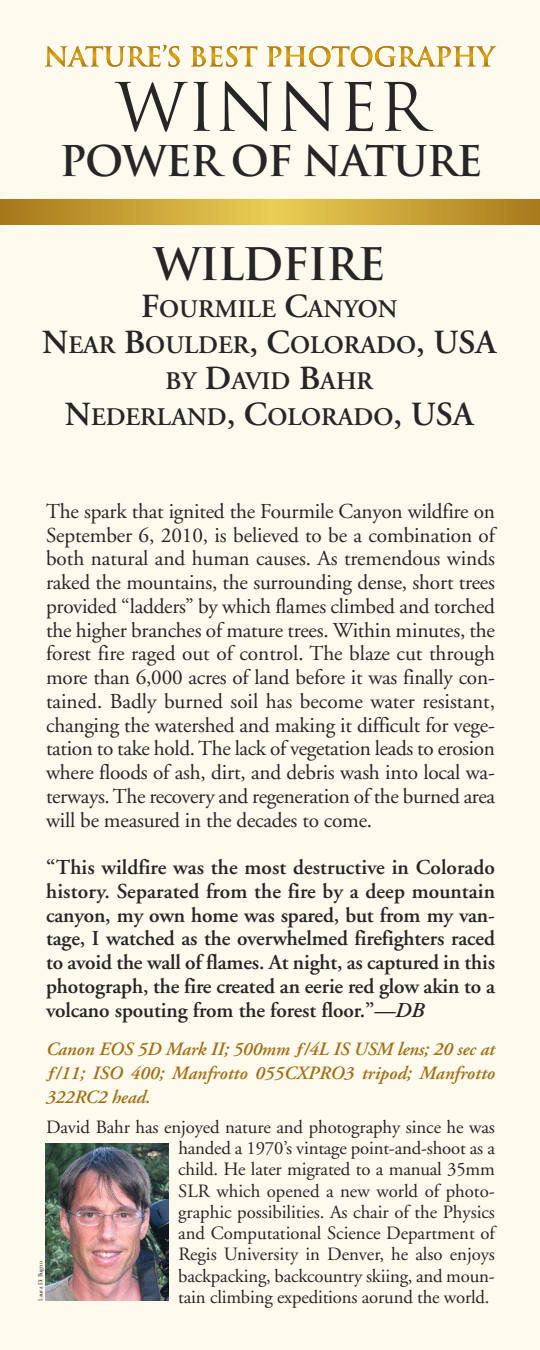
<style>
.page{position:relative;width:540px;height:1350px;background:#fefaed}
.page>*{position:absolute;margin:0;border:0;box-sizing:border-box;transform-origin:0 0}
.t1{font:65px "Trajan";color:#272627}
.t2{font:700 43.75px "Trajan";letter-spacing:-.035em;color:#272627}
.t3{font:700 41.25px "Trajan";letter-spacing:-.035em;color:#272627}
.t4{font:600 25.25px/36.2px "Adobe Garamond";color:#272627;text-align:center}
.t5{font:21.25px/23.8px "Adobe Garamond";letter-spacing:-.01em;color:#272627;text-align:justify}
.t6{font:600 21.25px/23.8px "Adobe Garamond";letter-spacing:-.005em;color:#272627;text-align:justify}
.t7{font:18.75px/21.2px "Adobe Garamond";letter-spacing:-.01em;color:#272627;text-align:justify}
.t8{font:italic 600 18.75px/23.8px "Adobe Garamond";letter-spacing:.005em;color:#a16f15;text-align:justify}
.t9{font:6.25px "Adobe Garamond";color:#272627}
.s1{font-size:33.75px}
.s2{font-style:italic}
</style>
<div class="page">
<img style="left:45px;top:1144px;width:123px;height:157px">
<svg style="left:45px;top:46px;width:177px;height:20px"></svg>
<svg style="left:0;top:199px;width:540px;height:25px;background:#c8a237"></svg>
<h1 class="t1" style="left:115px;top:70px;width:313px">WINNER</h1>
<h3 class="t3" style="left:60px;top:138px;width:425px">POWER OF NATURE</h3>
<h2 class="t2" style="left:153px;top:240px;width:233px">WILDFIRE</h2>
<p class="t4" style="left:42px;top:293px;width:456px"><span class="s1">F</span>OURMILE <span class="s1">C</span>ANYON<br><span class="s1">N</span>EAR <span class="s1">B</span>OULDER<span class="s1">, C</span>OLORADO<span class="s1">, USA<br></span>BY <span class="s1">D</span>AVID <span class="s1">B</span>AHR<br><span class="s1">N</span>EDERLAND<span class="s1">, C</span>OLORADO<span class="s1">, USA</span></p>
<p class="t5" style="left:46px;top:501px;width:450px">The spark that ignited the Fourmile Canyon wildfire on September 6, 2010, is believed to be a combination of both natural and human causes. As tremendous winds raked the mountains, the surrounding dense, short trees provided “ladders” by which flames climbed and torched the higher branches of mature trees. Within minutes, the forest fire raged out of control. The blaze cut through more than 6,000 acres of land before it was finally con&shy;tained. Badly burned soil has become water resistant, changing the watershed and making it difficult for vege&shy;tation to take hold. The lack of vegetation leads to erosion where floods of ash, dirt, and debris wash into local wa&shy;terways. The recovery and regeneration of the burned area will be measured in the decades to come.</p>
<p class="t6" style="left:46px;top:857px;width:450px">“This wildfire was the most destructive in Colorado history. Separated from the fire by a deep mountain canyon, my own home was spared, but from my van&shy;tage, I watched as the overwhelmed firefighters raced to avoid the wall of flames. At night, as captured in this photograph, the fire created an eerie red glow akin to a volcano spouting from the forest floor.”<span class="s2">—DB</span></p>
<p class="t8" style="left:46px;top:1039px;width:450px">Canon EOS 5D Mark II; 500mm ƒ/4L IS USM lens; 20 sec at ƒ/11; ISO 400; Manfrotto 055CXPRO3 tripod; Manfrotto 322RC2 head.</p>
<p class="t7" style="left:178px;top:1118px;width:318px;text-indent:-132px">David Bahr has enjoyed nature and photography since he was handed a 1970’s vintage point-and-shoot as a child. He later migrated to a manual 35mm SLR which opened a new world of photo&shy;graphic possibilities. As chair of the Physics and Computational Science Department of Regis University in Denver, he also enjoys backpacking, backcountry skiing, and moun-</p>
<p class="t9" style="left:38px;top:1301px;width:41px;rotate:-90deg">Laura Di Bugno</p>
<p class="t7" style="left:178px;top:1288px;width:313px">tain climbing expeditions aorund the world.</p>
</div>
